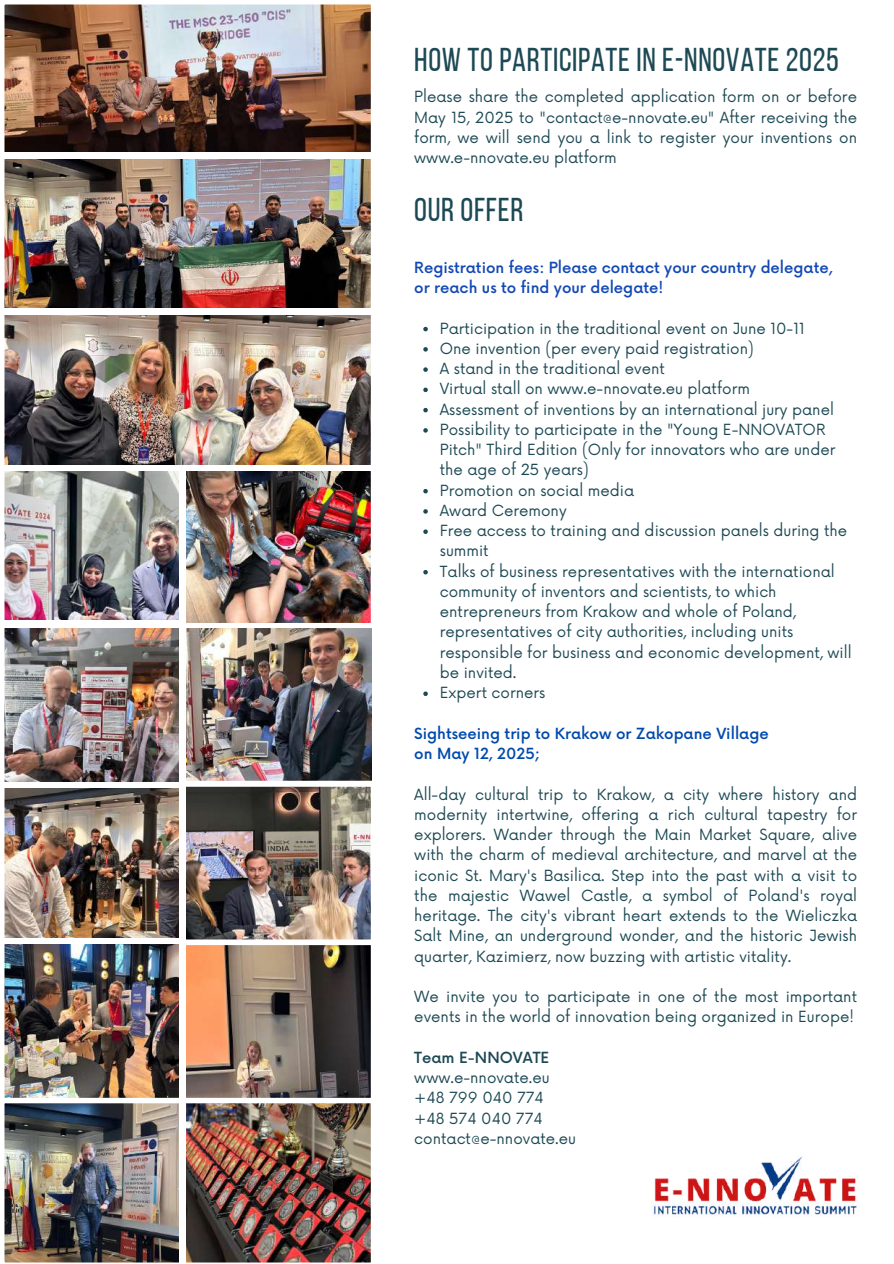
<style>
.page{position:relative;width:894px;height:1264px;background:#fff}
.page>*{position:absolute;margin:0;border:0;box-sizing:border-box;transform-origin:0 0}
.t1{font:33px "Bebas Neue";letter-spacing:.02em;color:#1d4954}
.t2{font:15px/20.2px "Now";color:#1d4954}
.t3{font:500 15px/20.2px "Now";color:#1349b5}
.t4{font:500 15px/20.2px "Now";color:#004aad}
.t5{font:500 15px "Now";color:#1d4954}
</style>
<div class="page">
<svg style="left:423px;top:327px;width:4px;height:4px"></svg>
<svg style="left:423px;top:347px;width:4px;height:4px"></svg>
<svg style="left:423px;top:367px;width:4px;height:5px"></svg>
<svg style="left:423px;top:387px;width:4px;height:5px"></svg>
<svg style="left:423px;top:408px;width:4px;height:4px"></svg>
<svg style="left:423px;top:428px;width:4px;height:4px"></svg>
<svg style="left:423px;top:489px;width:4px;height:4px"></svg>
<svg style="left:423px;top:509px;width:4px;height:4px"></svg>
<svg style="left:423px;top:529px;width:4px;height:5px"></svg>
<svg style="left:423px;top:570px;width:4px;height:4px"></svg>
<svg style="left:423px;top:691px;width:4px;height:5px"></svg>
<img style="left:651px;top:1156px;width:205px;height:59px">
<img style="left:4px;top:159px;width:367px;height:149px">
<img style="left:4px;top:4px;width:367px;height:148px">
<img style="left:4px;top:315px;width:367px;height:150px">
<img style="left:4px;top:471px;width:368px;height:792px">
<h1 class="t1" style="left:414px;top:46px;width:426px">HOW TO PARTICIPATE IN E-NNOVATE 2025</h1>
<p class="t2" style="left:414px;top:88px;width:444px;text-align:justify">Please share the completed application form on or before May 15, 2025 to "contact@e-nnovate.eu" After receiving the form, we will send you a link to register your inventions on www.e-nnovate.eu platform</p>
<h1 class="t1" style="left:414px;top:196px;width:110px">OUR OFFER</h1>
<p class="t3" style="left:414px;top:258px;width:419px">Registration fees: Please contact your country delegate, or reach us to find your delegate!</p>
<p class="t2" style="left:439px;top:319px;width:413px">Participation in the traditional event on June 10-11<br>One invention (per every paid registration)<br>A stand in the traditional event<br>Virtual stall on www.e-nnovate.eu platform<br>Assessment of inventions by an international jury panel Possibility to participate in the "Young E-NNOVATOR Pitch" Third Edition (Only for innovators who are under the age of 25 years)<br>Promotion on social media<br>Award Ceremony<br>Free access to training and discussion panels during the summit<br>Talks of business representatives with the international community of inventors and scientists, to which entrepreneurs from Krakow and whole of Poland, representatives of city authorities, including units responsible for business and economic development, will be invited.<br>Expert corners</p>
<p class="t4" style="left:414px;top:724px;width:356px">Sightseeing trip to Krakow or Zakopane Village on May 12, 2025;</p>
<p class="t2" style="left:414px;top:784px;width:444px;text-align:justify">All-day cultural trip to Krakow, a city where history and modernity intertwine, offering a rich cultural tapestry for explorers. Wander through the Main Market Square, alive with the charm of medieval architecture, and marvel at the iconic St. Mary's Basilica. Step into the past with a visit to the majestic Wawel Castle, a symbol of Poland's royal heritage. The city's vibrant heart extends to the Wieliczka Salt Mine, an underground wonder, and the historic Jewish quarter, Kazimierz, now buzzing with artistic vitality.</p>
<p class="t2" style="left:414px;top:987px;width:444px">We invite you to participate in one of the most important events in the world of innovation being organized in Europe!</p>
<p class="t5" style="left:414px;top:1049px;width:136px">Team E-NNOVATE</p>
<p class="t2" style="left:414px;top:1068px;width:163px">www.e-nnovate.eu +48 799 040 774 +48 574 040 774 contact@e-nnovate.eu</p>
</div>
